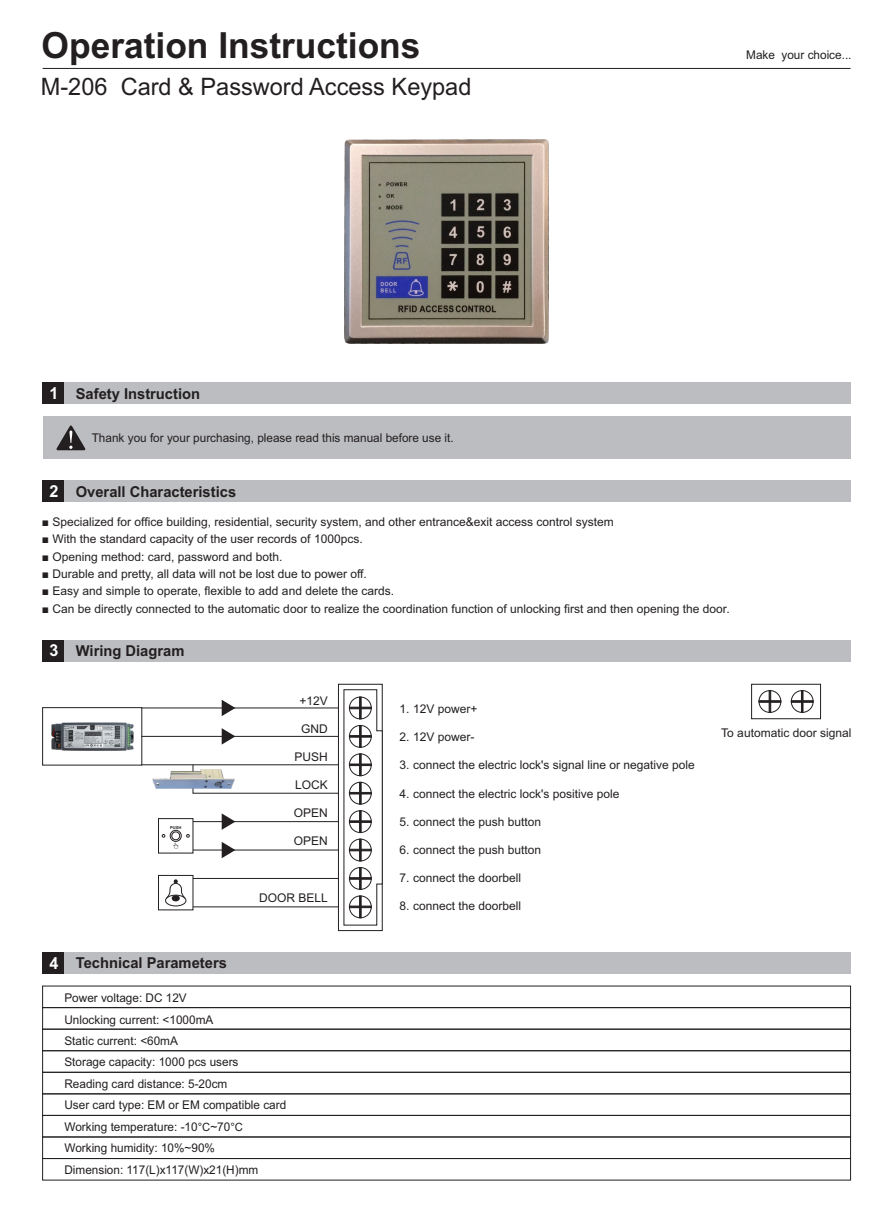
<style>
.page{position:relative;width:893px;height:1212px;background:#fff}
.page>*{position:absolute;margin:0;border:0;box-sizing:border-box;transform-origin:0 0}
.t1{font:700 36px "Arial";color:#231f20}
.t2{font:24px "Arial";color:#231f20}
.t3{font:700 15px "Arial";color:#231f20}
.t4{font:12px/21.5px "Arial";color:#231f20}
.t5{font:11.4px "Arial";color:#231f20}
.t6{font:700 4.05px "Arial";color:#231f20}
.s1{font-size:16.5px;color:#fff}
.s2{font-size:11.4px}
</style>
<div class="page">
<hr style="left:43px;top:68px;width:807px;height:1px;background:#231f20">
<div style="left:43px;top:417px;width:807px;height:42px;background:#bcbdc0"></div>
<svg style="left:56px;top:425px;width:29px;height:25px"></svg>
<div style="left:43px;top:383px;width:807px;height:21px;background:#bcbdc0"></div>
<div style="left:43px;top:383px;width:21px;height:21px;background:#231f20"></div>
<div style="left:42px;top:1007px;width:809px;height:22px;border:1px solid #231f20"></div>
<div style="left:42px;top:1029px;width:809px;height:22px;border:1px solid #231f20"></div>
<div style="left:42px;top:1050px;width:809px;height:23px;border:1px solid #231f20"></div>
<div style="left:43px;top:952px;width:807px;height:21px;background:#bcbdc0"></div>
<div style="left:43px;top:952px;width:21px;height:21px;background:#231f20"></div>
<div style="left:42px;top:1072px;width:809px;height:22px;border:1px solid #231f20"></div>
<div style="left:42px;top:1093px;width:809px;height:23px;border:1px solid #231f20"></div>
<div style="left:42px;top:1115px;width:809px;height:22px;border:1px solid #231f20"></div>
<div style="left:42px;top:1136px;width:809px;height:23px;border:1px solid #231f20"></div>
<div style="left:42px;top:1158px;width:809px;height:22px;border:1px solid #231f20"></div>
<img style="left:344px;top:139px;width:205px;height:204px">
<div style="left:43px;top:480px;width:807px;height:21px;background:#bcbdc0"></div>
<div style="left:43px;top:480px;width:21px;height:21px;background:#231f20"></div>
<div style="left:43px;top:640px;width:807px;height:21px;background:#bcbdc0"></div>
<div style="left:43px;top:640px;width:21px;height:21px;background:#231f20"></div>
<div style="left:338px;top:684px;width:45px;height:247px;background:#fff;border:1px solid #231f20"></div>
<hr style="left:141px;top:707px;width:197px;height:1px;background:#231f20">
<div style="left:158px;top:818px;width:35px;height:35px;border:1px solid #231f20"></div>
<div style="left:42px;top:707px;width:100px;height:58px;border:1px solid #231f20"></div>
<img style="left:51px;top:722px;width:82px;height:28px">
<img style="left:152px;top:778px;width:10px;height:10px">
<svg style="left:162px;top:689px;width:221px;height:237px"></svg>
<div style="left:349px;top:839px;width:23px;height:22px;border:1px solid #231f20;border-radius:50%"></div>
<hr style="left:359px;top:839px;width:2px;height:22px;background:#231f20">
<div style="left:349px;top:849px;width:22px;height:2px;background:#231f20;border:1px solid #231f20"></div>
<div style="left:349px;top:867px;width:23px;height:23px;border:1px solid #231f20;border-radius:50%"></div>
<hr style="left:359px;top:867px;width:2px;height:22px;background:#231f20">
<div style="left:349px;top:877px;width:22px;height:2px;background:#231f20;border:1px solid #231f20"></div>
<div style="left:349px;top:895px;width:23px;height:23px;border:1px solid #231f20;border-radius:50%"></div>
<hr style="left:359px;top:896px;width:2px;height:22px;background:#231f20">
<div style="left:349px;top:906px;width:22px;height:2px;background:#231f20;border:1px solid #231f20"></div>
<hr style="left:141px;top:764px;width:197px;height:1px;background:#231f20">
<hr style="left:141px;top:736px;width:197px;height:1px;background:#231f20">
<div style="left:158px;top:875px;width:35px;height:35px;border:1px solid #231f20"></div>
<div style="left:751px;top:684px;width:70px;height:35px;border:1px solid #231f20"></div>
<div style="left:759px;top:690px;width:22px;height:23px;border:1px solid #231f20;border-radius:50%"></div>
<div style="left:769px;top:690px;width:2px;height:22px;background:#231f20;border:1px solid #231f20"></div>
<div style="left:759px;top:700px;width:22px;height:2px;background:#231f20;border:1px solid #231f20"></div>
<div style="left:791px;top:690px;width:22px;height:23px;border:1px solid #231f20;border-radius:50%"></div>
<hr style="left:801px;top:690px;width:2px;height:22px;background:#231f20">
<div style="left:791px;top:700px;width:22px;height:2px;background:#231f20;border:1px solid #231f20"></div>
<h1 class="t1" style="left:42px;top:32px;width:380px">Operation Instructions</h1>
<h2 class="t2" style="left:41px;top:77px;width:432px">M-206 Card &amp; Password Access Keypad</h2>
<p class="t3" style="left:49px;top:388px;width:152px"><span class="s1">1</span> Safety Instruction</p>
<p class="t4" style="left:92px;top:428px;width:363px">Thank you for your purchasing, please read this manual before use it.</p>
<p class="t4" style="left:746px;top:45px;width:107px">Make your choice...</p>
<p class="t3" style="left:49px;top:486px;width:188px"><span class="s1">2</span> Overall Characteristics</p>
<p class="t4" style="left:42px;top:512px;width:573px">■ Specialized for office building, residential, security system, and other entrance&amp;exit access control system</p>
<p class="t4" style="left:42px;top:529px;width:322px">■ With the standard capacity of the user records of 1000pcs.</p>
<p class="t4" style="left:42px;top:547px;width:242px">■ Opening method: card, password and both.</p>
<p class="t4" style="left:42px;top:564px;width:326px">■ Durable and pretty, all data will not be lost due to power off.</p>
<p class="t4" style="left:42px;top:582px;width:354px">■ Easy and simple to operate, flexible to add and delete the cards.</p>
<p class="t4" style="left:42px;top:599px;width:689px">■ Can be directly connected to the automatic door to realize the coordination function of unlocking first and then opening the door.</p>
<p class="t3" style="left:49px;top:645px;width:137px"><span class="s1">3</span> Wiring Diagram</p>
<p class="t4" style="left:299px;top:691px;width:30px">+12V</p>
<p class="t4" style="left:301px;top:719px;width:28px">GND</p>
<p class="t4" style="left:294px;top:747px;width:35px">PUSH</p>
<p class="t4" style="left:295px;top:775px;width:34px">LOCK</p>
<p class="t4" style="left:294px;top:803px;width:36px">OPEN</p>
<p class="t4" style="left:294px;top:831px;width:36px">OPEN</p>
<p class="t4" style="left:400px;top:699px;width:79px">1. 12V power+</p>
<p class="t4" style="left:400px;top:727px;width:76px">2. 12V power-</p>
<p class="t4" style="left:400px;top:755px;width:297px">3. connect the electric lock's signal line or negative pole</p>
<p class="t4" style="left:400px;top:784px;width:221px">4. connect the electric lock's positive pole</p>
<p class="t4" style="left:400px;top:812px;width:143px">5. connect the push button</p>
<p class="t4" style="left:400px;top:840px;width:143px">6. connect the push button</p>
<p class="t4" style="left:400px;top:868px;width:123px">7. connect the doorbell</p>
<p class="t4" style="left:400px;top:896px;width:123px">8. connect the doorbell</p>
<p class="t4" style="left:721px;top:723px;width:132px">To automatic door signal</p>
<p class="t6" style="left:170px;top:826px;width:13px">PUSH</p>
<p class="t4" style="left:259px;top:888px;width:70px">DOOR BELL</p>
<p class="t3" style="left:49px;top:957px;width:179px"><span class="s1">4</span> Technical Parameters</p>
<p class="t4" style="left:64px;top:988px;width:223px">Power voltage: DC 12V<br>Unlocking current: &lt;1000mA<br>Static current: &lt;60mA<br>Storage capacity: 1000 pcs users<br>Reading card distance: 5-20cm<br>User card type: EM or EM compatible card<br>Working temperature: -10 ~70<span class="s2">°C</span></p>
<p class="t5" style="left:198px;top:1122px;width:14px">°C</p>
<p class="t4" style="left:64px;top:1138px;width:195px">Working humidity: 10%~90%<br>Dimension: 117(L)x117(W)x21(H)mm</p>
</div>
